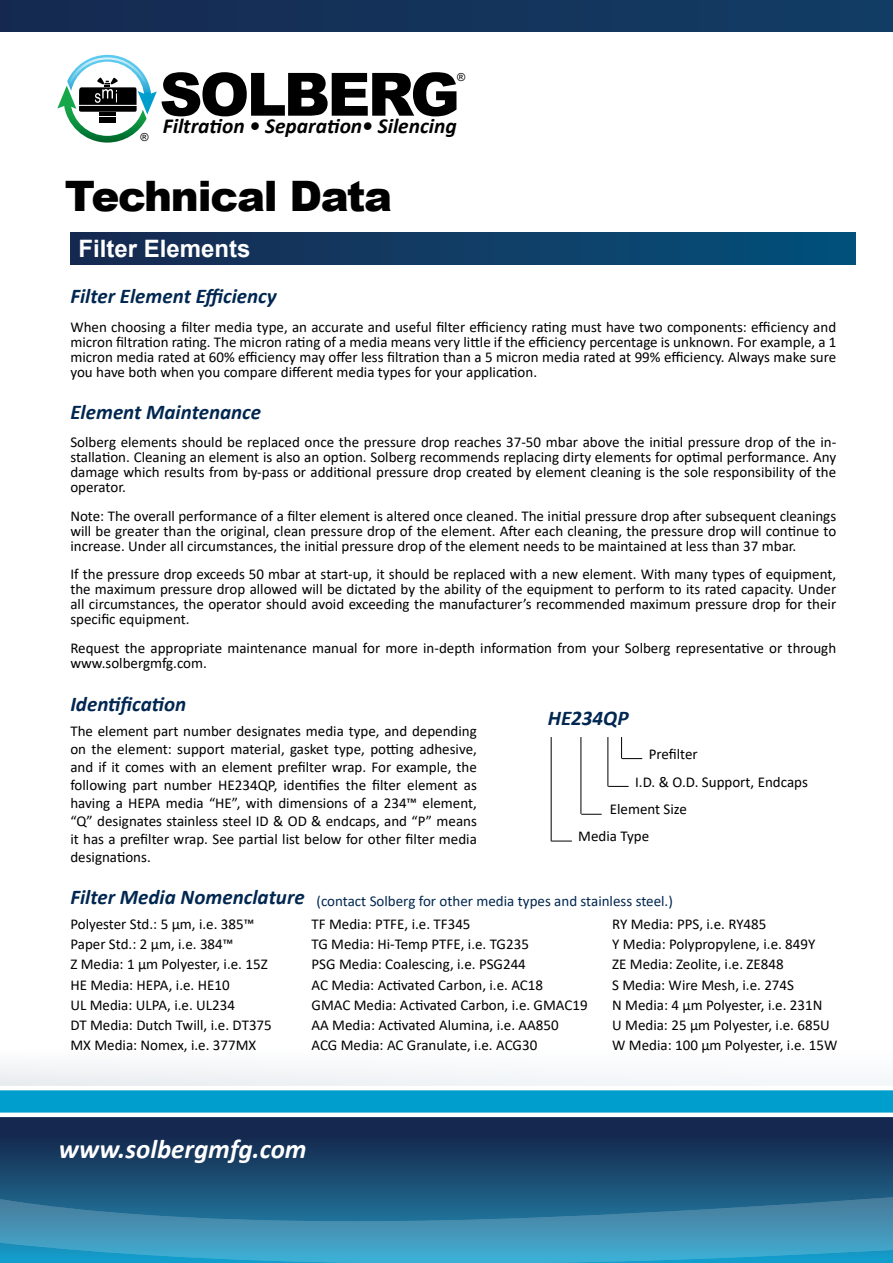
<style>
.page{position:relative;width:893px;height:1263px;background:#fff}
.page>*{position:absolute;margin:0;border:0;box-sizing:border-box;transform-origin:0 0}
.t1{font:900 59.7px "Arial";letter-spacing:-.045em;color:#000}
.t2{font:900 42px "Arial";letter-spacing:-.03em;color:#000}
.t3{font:italic 700 27px "Calibri";color:#fff}
.t4{font:700 24px "Arial";color:#fff}
.t5{font:italic 700 21.45px "Calibri";color:#000}
.t6{font:italic 700 21px "Calibri";color:#002751}
.t7{font:15px/20.1px "Calibri";color:#000;text-align:justify}
.t8{font:15px "Calibri";color:#002751}
.t9{font:11.1px "Arial";color:#000}
</style>
<div class="page">
<svg style="left:0;top:1117px;width:893px;height:146px;background:#266086"></svg>
<svg style="left:0;top:1090px;width:893px;height:23px;background:#08a1cd"></svg>
<svg style="left:57px;top:55px;width:100px;height:88px"></svg>
<div style="left:0;top:0;width:893px;height:32px;background:#14335b"></div>
<hr style="left:551px;top:737px;width:1px;height:104px;background:#000">
<hr style="left:581px;top:737px;width:1px;height:77px;background:#000">
<svg style="left:621px;top:737px;width:21px;height:22px"></svg>
<svg style="left:581px;top:814px;width:21px;height:1px"></svg>
<svg style="left:551px;top:841px;width:21px;height:1px"></svg>
<hr style="left:607px;top:737px;width:1px;height:49px;background:#000">
<svg style="left:608px;top:786px;width:21px;height:1px"></svg>
<div style="left:71px;top:232px;width:785px;height:33px;background:linear-gradient(to right,#1a2950,#03517b)"></div>
<p class="t9" style="left:140px;top:129px;width:10px">®</p>
<h1 class="t1" style="left:159px;top:51px;width:302px">SOLBERG</h1>
<h3 class="t5" style="left:163px;top:111px;width:295px">Filtration • Separation• Silencing</h3>
<p class="t9" style="left:457px;top:69px;width:10px">®</p>
<h2 class="t2" style="left:65px;top:165px;width:329px">Technical Data</h2>
<h3 class="t4" style="left:79px;top:232px;width:174px">Filter Elements</h3>
<h3 class="t6" style="left:70px;top:281px;width:208px">Filter Element Efficiency</h3>
<p class="t7" style="left:70px;top:319px;width:767px;line-height:15px">When choosing a filter media type, an accurate and useful filter efficiency rating must have two components: efficiency and micron filtration rating. The micron rating of a media means very little if the efficiency percentage is unknown. For example, a 1 micron media rated at 60% efficiency may offer less filtration than a 5 micron media rated at 99% efficiency. Always make sure you have both when you compare different media types for your application.</p>
<h3 class="t6" style="left:70px;top:397px;width:192px">Element Maintenance</h3>
<p class="t7" style="left:70px;top:434px;width:767px;line-height:15px">Solberg elements should be replaced once the pressure drop reaches 37-50 mbar above the initial pressure drop of the in&shy;stallation. Cleaning an element is also an option. Solberg recommends replacing dirty elements for optimal performance. Any damage which results from by-pass or additional pressure drop created by element cleaning is the sole responsibility of the operator.</p>
<p class="t7" style="left:70px;top:508px;width:767px;line-height:15px">Note: The overall performance of a filter element is altered once cleaned. The initial pressure drop after subsequent cleanings will be greater than the original, clean pressure drop of the element. After each cleaning, the pressure drop will continue to increase. Under all circumstances, the initial pressure drop of the element needs to be maintained at less than 37 mbar.</p>
<p class="t7" style="left:70px;top:566px;width:767px;line-height:15px">If the pressure drop exceeds 50 mbar at start-up, it should be replaced with a new element. With many types of equipment, the maximum pressure drop allowed will be dictated by the ability of the equipment to perform to its rated capacity. Under all circumstances, the operator should avoid exceeding the manufacturer’s recommended maximum pressure drop for their specific equipment.</p>
<p class="t7" style="left:70px;top:640px;width:767px;line-height:15px">Request the appropriate maintenance manual for more in-depth information from your Solberg representative or through www.solbergmfg.com.</p>
<h3 class="t6" style="left:70px;top:689px;width:117px">Identification</h3>
<p class="t7" style="left:70px;top:721px;width:408px;line-height:18px">The element part number designates media type, and depending on the element: support material, gasket type, potting adhesive, and if it comes with an element prefilter wrap. For example, the following part number HE234QP, identifies the filter element as having a HEPA media “HE”, with dimensions of a 234™ element, “Q” designates stainless steel ID &amp; OD &amp; endcaps, and “P” means it has a prefilter wrap. See partial list below for other filter media designations.</p>
<h3 class="t6" style="left:548px;top:703px;width:82px">HE234QP</h3>
<p class="t7" style="left:635px;top:740px;width:174px;line-height:27.8px;text-indent:14px">Prefilter<br>I.D. &amp; O.D. Support, Endcaps</p>
<p class="t7" style="left:610px;top:799px;width:79px">Element Size</p>
<p class="t7" style="left:578px;top:826px;width:72px">Media Type</p>
<h3 class="t6" style="left:70px;top:882px;width:236px">Filter Media Nomenclature</h3>
<p class="t7" style="left:70px;top:914px;width:203px;text-align:left">Polyester Std.: 5 μm, i.e. 385™<br>Paper Std.: 2 μm, i.e. 384™<br>Z Media: 1 μm Polyester, i.e. 15Z<br>HE Media: HEPA, i.e. HE10<br>UL Media: ULPA, i.e. UL234<br>DT Media: Dutch Twill, i.e. DT375<br>MX Media: Nomex, i.e. 377MX</p>
<p class="t7" style="left:312px;top:914px;width:278px;text-align:left">TF Media: PTFE, i.e. TF345<br>TG Media: Hi-Temp PTFE, i.e. TG235<br>PSG Media: Coalescing, i.e. PSG244<br>AC Media: Activated Carbon, i.e. AC18<br>GMAC Media: Activated Carbon, i.e. GMAC19<br>AA Media: Activated Alumina, i.e. AA850<br>ACG Media: AC Granulate, i.e. ACG30</p>
<p class="t7" style="left:612px;top:914px;width:227px;text-align:left">RY Media: PPS, i.e. RY485<br>Y Media: Polypropylene, i.e. 849Y<br>ZE Media: Zeolite, i.e. ZE848<br>S Media: Wire Mesh, i.e. 274S<br>N Media: 4 μm Polyester, i.e. 231N<br>U Media: 25 μm Polyester, i.e. 685U<br>W Media: 100 μm Polyester, i.e. 15W</p>
<p class="t8" style="left:317px;top:890px;width:358px">(contact Solberg for other media types and stainless steel.)</p>
<h3 class="t3" style="left:59px;top:1129px;width:249px">www.solbergmfg.com</h3>
</div>
